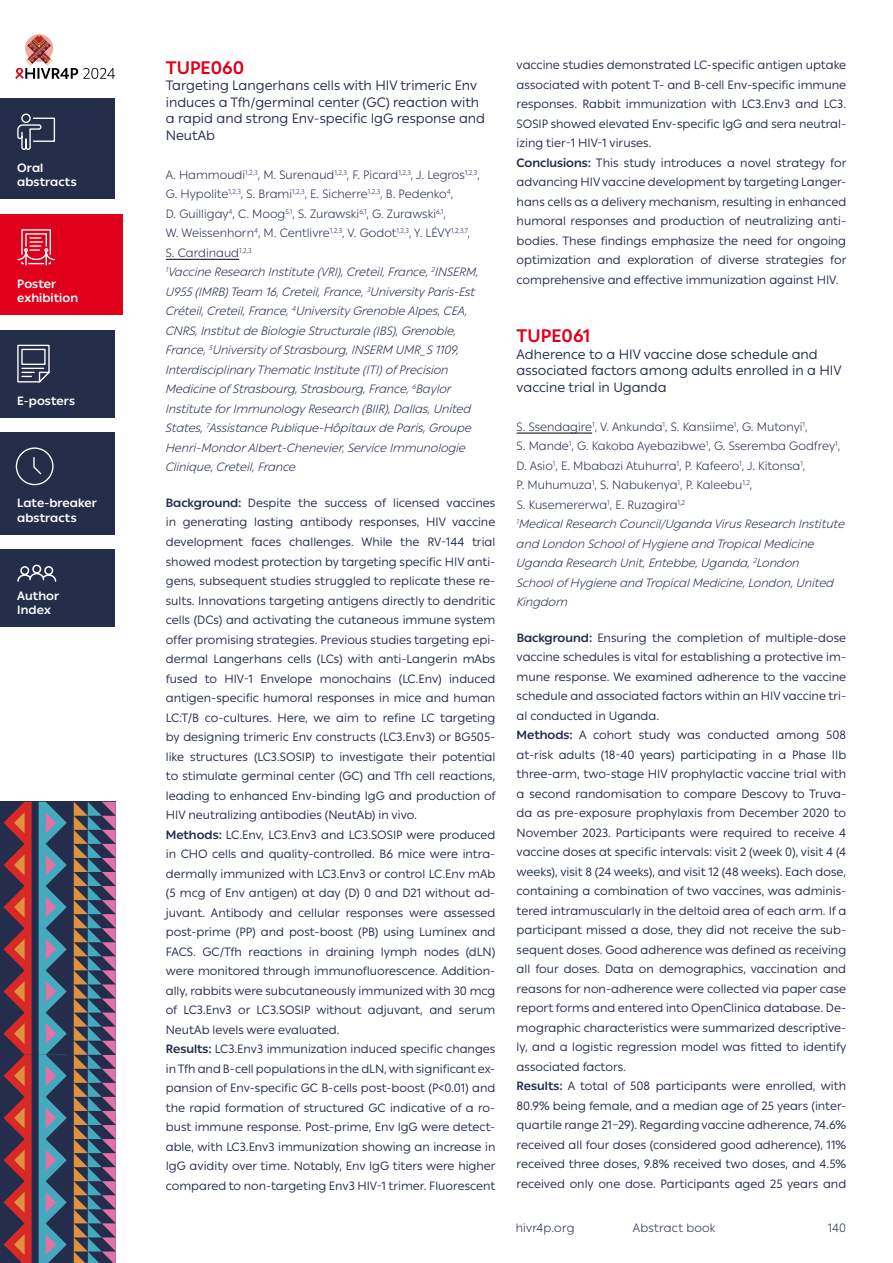
<style>
.page{position:relative;width:893px;height:1263px;background:#fff}
.page>*{position:absolute;margin:0;border:0;box-sizing:border-box;transform-origin:0 0}
.t1{font:700 18px "IAS Ribbon Sans";color:#e0001b}
.t2{font:13.5px/16.5px "IAS Ribbon Sans";color:#242d4a}
.t3{font:12px/19.5px "IAS Ribbon Sans";color:#242d4a}
.t4{font:italic 300 12px/19.5px "IAS Ribbon Sans";color:#242d4a}
.t5{font:300 12px/19.5px "IAS Ribbon Sans";color:#242d4a}
.t6{font:700 12px/14.4px "IAS Ribbon Sans";letter-spacing:.005em;color:#fff}
.t7{font:300 12px "IAS Ribbon Sans";letter-spacing:.02em;color:#242d4a}
.s1{font-style:normal}
.s2{font-weight:700}
.s3{font-style:italic}
</style>
<div class="page">
<div style="left:0;top:330px;width:115px;height:87px;background:#242d4a"></div>
<div style="left:0;top:99px;width:115px;height:100px;background:#242d4a"></div>
<div style="left:0;top:214px;width:122px;height:101px;background:#e0001b"></div>
<div style="left:0;top:1055px;width:116px;height:208px;background:#242d4b"></div>
<div style="left:0;top:802px;width:116px;height:253px;background:#242d4b"></div>
<svg style="left:4px;top:802px;width:112px;height:461px"></svg>
<svg style="left:25px;top:34px;width:28px;height:28px"></svg>
<svg style="left:15px;top:36px;width:100px;height:43px"></svg>
<svg style="left:17px;top:344px;width:33px;height:39px"></svg>
<svg style="left:17px;top:113px;width:39px;height:37px"></svg>
<svg style="left:17px;top:229px;width:38px;height:37px"></svg>
<div style="left:0;top:550px;width:115px;height:77px;background:#242d4a"></div>
<div style="left:0;top:432px;width:115px;height:103px;background:#242d4a"></div>
<svg style="left:17px;top:564px;width:40px;height:18px"></svg>
<svg style="left:15px;top:447px;width:39px;height:39px"></svg>
<hr style="left:166px;top:259px;width:73px;height:1px;background:#000">
<hr style="left:517px;top:433px;width:75px;height:1px;background:#000">
<p class="t6" style="left:17px;top:160px;width:61px">Oral abstracts</p>
<p class="t6" style="left:17px;top:276px;width:62px">Poster exhibition</p>
<p class="t6" style="left:17px;top:393px;width:59px">E-posters</p>
<p class="t6" style="left:17px;top:495px;width:81px">Late-breaker abstracts</p>
<p class="t6" style="left:17px;top:588px;width:43px">Author<br>Index</p>
<h1 class="t1" style="left:166px;top:54px;width:80px">TUPE060</h1>
<p class="t2" style="left:166px;top:77px;width:321px">Targeting Langerhans cells with HIV trimeric Env induces a Tfh/germinal center (GC) reaction with a rapid and strong Env-specific IgG response and NeutAb</p>
<p class="t4" style="left:166px;top:164px;width:316px"><span class="s1">A. Hammoudi</span><sup>1,2,3</sup><span class="s1">, M. Surenaud</span><sup>1,2,3</sup><span class="s1">, F. Picard</span><sup>1,2,3</sup><span class="s1">, J. Legros</span><sup>1,2,3</sup><span class="s1">, G. Hypolite</span><sup>1,2,3</sup><span class="s1">, S. Brami</span><sup>1,2,3</sup><span class="s1">, E. Sicherre</span><sup>1,2,3</sup><span class="s1">, B. Pedenko</span><sup>4</sup><span class="s1">,<br>D. Guilligay</span><sup>4</sup><span class="s1">, C. Moog</span><sup>5,1</sup><span class="s1">, S. Zurawski</span><sup>6,1</sup><span class="s1">, G. Zurawski</span><sup>6,1</sup><span class="s1">,<br>W. Weissenhorn</span><sup>4</sup><span class="s1">, M. Centlivre</span><sup>1,2,3</sup><span class="s1">, V. Godot</span><sup>1,2,3</sup><span class="s1">, Y. LÉVY</span><sup>1,2,3,7</sup><span class="s1">, S. Cardinaud</span><sup>1,2,3<br></sup><sup>1</sup>Vaccine Research Institute (VRI), Creteil, France, <sup>2</sup>INSERM, U955 (IMRB) Team 16, Creteil, France, <sup>3</sup>University Paris-Est Créteil, Creteil, France, <sup>4</sup>University Grenoble Alpes, CEA, CNRS, Institut de Biologie Structurale (IBS), Grenoble, France, <sup>5</sup>University of Strasbourg, INSERM UMR_S 1109, Interdisciplinary Thematic Institute (ITI) of Precision Medicine of Strasbourg, Strasbourg, France, <sup>6</sup>Baylor Institute for Immunology Research (BIIR), Dallas, United States, <sup>7</sup>Assistance Publique-Hôpitaux de Paris, Groupe Henri-Mondor Albert-Chenevier, Service Immunologie Clinique, Creteil, France</p>
<p class="t3" style="left:166px;top:492px;width:331px"><span class="s2">Background:</span> Despite the success of licensed vaccines in generating lasting antibody responses, HIV vaccine development faces challenges. While the RV-144 trial showed modest protection by targeting specific HIV anti&shy;gens, subsequent studies struggled to replicate these re&shy;sults. Innovations targeting antigens directly to dendritic cells (DCs) and activating the cutaneous immune system offer promising strategies. Previous studies targeting epi&shy;dermal Langerhans cells (LCs) with anti-Langerin mAbs fused to HIV-1 Envelope monochains (LC.Env) induced antigen-specific humoral responses in mice and human LC:T/B co-cultures. Here, we aim to refine LC targeting by designing trimeric Env constructs (LC3.Env3) or BG505- like structures (LC3.SOSIP) to investigate their potential to stimulate germinal center (GC) and Tfh cell reactions, leading to enhanced Env-binding IgG and production of HIV neutralizing antibodies (NeutAb) in vivo.<br><span class="s2">Methods:</span> LC.Env, LC3.Env3 and LC3.SOSIP were produced in CHO cells and quality-controlled. B6 mice were intra&shy;dermally immunized with LC3.Env3 or control LC.Env mAb (5 mcg of Env antigen) at day (D) 0 and D21 without ad&shy;juvant. Antibody and cellular responses were assessed post-prime (PP) and post-boost (PB) using Luminex and FACS. GC/Tfh reactions in draining lymph nodes (dLN) were monitored through immunofluorescence. Addition&shy;ally, rabbits were subcutaneously immunized with 30 mcg of LC3.Env3 or LC3.SOSIP without adjuvant, and serum NeutAb levels were evaluated.<br><span class="s2">Results:</span> LC3.Env3 immunization induced specific changes in Tfh and B-cell populations in the dLN, with significant ex&shy;pansion of Env-specific GC B-cells post-boost (P&lt;0.01) and the rapid formation of structured GC indicative of a ro&shy;bust immune response. Post-prime, Env IgG were detect&shy;able, with LC3.Env3 immunization showing an increase in IgG avidity over time. Notably, Env IgG titers were higher compared to non-targeting Env3 HIV-1 trimer. Fluorescent</p>
<p class="t3" style="left:517px;top:55px;width:331px">vaccine studies demonstrated LC-specific antigen uptake associated with potent T- and B-cell Env-specific immune responses. Rabbit immunization with LC3.Env3 and LC3.<br>SOSIP showed elevated Env-specific IgG and sera neutral&shy;izing tier-1 HIV-1 viruses.<br><span class="s2">Conclusions:</span> This study introduces a novel strategy for advancing HIV vaccine development by targeting Langer&shy;hans cells as a delivery mechanism, resulting in enhanced humoral responses and production of neutralizing anti&shy;bodies. These findings emphasize the need for ongoing optimization and exploration of diverse strategies for comprehensive and effective immunization against HIV.</p>
<h1 class="t1" style="left:517px;top:322px;width:75px">TUPE061</h1>
<p class="t2" style="left:517px;top:345px;width:326px">Adherence to a HIV vaccine dose schedule and associated factors among adults enrolled in a HIV vaccine trial in Uganda</p>
<p class="t5" style="left:517px;top:416px;width:330px">S. Ssendagire<sup>1</sup>, V. Ankunda<sup>1</sup>, S. Kansiime<sup>1</sup>, G. Mutonyi<sup>1</sup>,<br>S. Mande<sup>1</sup>, G. Kakoba Ayebazibwe<sup>1</sup>, G. Sseremba Godfrey<sup>1</sup>, D. Asio<sup>1</sup>, E. Mbabazi Atuhurra<sup>1</sup>, P. Kafeero<sup>1</sup>, J. Kitonsa<sup>1</sup>,<br>P. Muhumuza<sup>1</sup>, S. Nabukenya<sup>1</sup>, P. Kaleebu<sup>1,2</sup>,<br>S. Kusemererwa<sup>1</sup>, E. Ruzagira<sup>1,2<br></sup><sup>1</sup><span class="s3">Medical Research Council/Uganda Virus Research Institute and London School of Hygiene and Tropical Medicine Uganda Research Unit, Entebbe, Uganda,</span> <sup>2</sup><span class="s3">London<br>School of Hygiene and Tropical Medicine, London, United Kingdom</span></p>
<p class="t3" style="left:517px;top:627px;width:331px"><span class="s2">Background:</span> Ensuring the completion of multiple-dose vaccine schedules is vital for establishing a protective im&shy;mune response. We examined adherence to the vaccine schedule and associated factors within an HIV vaccine tri&shy;al conducted in Uganda.<br><span class="s2">Methods:</span> A cohort study was conducted among 508 at-risk adults (18-40 years) participating in a Phase IIb three-arm, two-stage HIV prophylactic vaccine trial with a second randomisation to compare Descovy to Truva&shy;da as pre-exposure prophylaxis from December 2020 to November 2023. Participants were required to receive 4 vaccine doses at specific intervals: visit 2 (week 0), visit 4 (4 weeks), visit 8 (24 weeks), and visit 12 (48 weeks). Each dose, containing a combination of two vaccines, was adminis&shy;tered intramuscularly in the deltoid area of each arm. If a participant missed a dose, they did not receive the sub&shy;sequent doses. Good adherence was defined as receiving all four doses. Data on demographics, vaccination and reasons for non-adherence were collected via paper case report forms and entered into OpenClinica database. De&shy;mographic characteristics were summarized descriptive&shy;ly, and a logistic regression model was fitted to identify associated factors.<br><span class="s2">Results:</span> A total of 508 participants were enrolled, with 80.9% being female, and a median age of 25 years (inter&shy;quartile range 21–29). Regarding vaccine adherence, 74.6% received all four doses (considered good adherence), 11% received three doses, 9.8% received two doses, and 4.5% received only one dose. Participants aged 25 years and</p>
<p class="t5" style="left:516px;top:1217px;width:60px">hivr4p.org</p>
<p class="t7" style="left:633px;top:1218px;width:84px">Abstract book</p>
<p class="t5" style="left:828px;top:1217px;width:20px">140</p>
</div>
